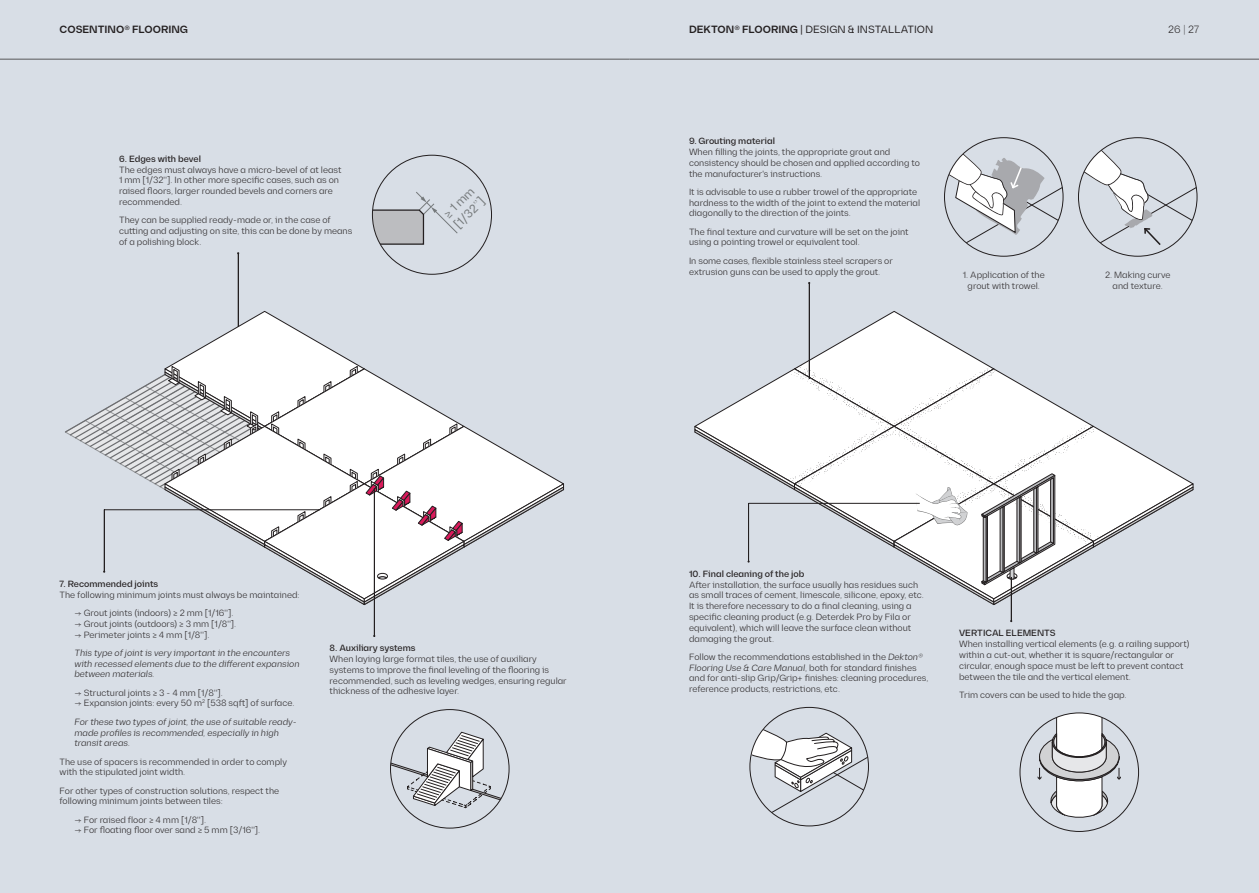
<style>
.page{position:relative;width:1259px;height:893px;background:#d8dee6}
.page>*{position:absolute;margin:0;border:0;box-sizing:border-box;transform-origin:0 0}
.t1{font:12px/14.4px "Diagramm";color:#75797b}
.t2{font:10.5px "Diagramm";color:#231f20}
.t3{font:600 10.5px "Diagramm";color:#231f20}
.t4{font:300 10.5px "Diagramm";color:#231f20}
.Texto_Tablas_y_Gráficos{font:300 9px/10.8px "Diagramm";color:#231f20}
.Texto_Tablas_y_Gráficos-2{font:italic 300 9px/10.8px "Diagramm";color:#231f20}
.Texto_Tablas_y_Gráficos-3{font:500 9px "Diagramm";color:#231f20}
.s1{font-weight:600}
.s2{font-weight:200}
.s3{font-style:italic}
</style>
<div class="page">
<hr style="left:0;top:59px;width:629px;height:1px;background:#57585a">
<hr style="left:629px;top:59px;width:630px;height:1px;background:#57585a">
<hr style="left:238px;top:253px;width:1px;height:74px;background:#231f20">
<svg style="left:372px;top:191px;width:86px;height:54px"></svg>
<svg style="left:65px;top:311px;width:499px;height:295px"></svg>
<hr style="left:374px;top:488px;width:1px;height:148px;background:#231f20">
<svg style="left:390px;top:732px;width:119px;height:76px"></svg>
<svg style="left:944px;top:149px;width:119px;height:107px"></svg>
<svg style="left:1078px;top:145px;width:119px;height:111px"></svg>
<hr style="left:809px;top:283px;width:1px;height:95px;background:#231f20">
<svg style="left:751px;top:726px;width:117px;height:100px"></svg>
<svg style="left:694px;top:311px;width:500px;height:295px"></svg>
<hr style="left:748px;top:503px;width:171px;height:1px;background:#231f20">
<svg style="left:1037px;top:713px;width:84px;height:105px"></svg>
<hr style="left:1011px;top:577px;width:1px;height:44px;background:#231f20">
<p class="t3" style="left:60px;top:23px;width:130px">COSENTINO® FLOORING</p>
<p class="t2" style="left:689px;top:24px;width:246px"><span class="s1">DEKTON® FLOORING</span> | DESIGN &amp; INSTALLATION</p>
<p class="t4" style="left:1168px;top:24px;width:33px">26 <span class="s2">|</span> 27</p>
<p class="Texto_Tablas_y_Gráficos-3" style="left:119px;top:153px;width:83px">6. Edges with bevel</p>
<p class="Texto_Tablas_y_Gráficos" style="left:119px;top:164px;width:224px">The edges must always have a micro-bevel of at least 1 mm [1/32"]. In other more specific cases, such as on raised floors, larger rounded bevels and corners are recommended.</p>
<p class="Texto_Tablas_y_Gráficos" style="left:119px;top:215px;width:235px">They can be supplied ready-made or, in the case of cutting and adjusting on site, this can be done by means of a polishing block.</p>
<p class="t1" style="left:440px;top:211px;width:40px;rotate:-45deg">≥ 1 mm [1/32”]</p>
<p class="Texto_Tablas_y_Gráficos-3" style="left:60px;top:578px;width:100px">7. Recommended joints</p>
<p class="Texto_Tablas_y_Gráficos" style="left:60px;top:589px;width:242px">The following minimum joints must always be maintained:</p>
<p class="Texto_Tablas_y_Gráficos" style="left:74px;top:607px;width:161px">→ Grout joints (indoors) ≥ 2 mm [1/16"].</p>
<p class="Texto_Tablas_y_Gráficos" style="left:74px;top:618px;width:163px">→ Grout joints (outdoors) ≥ 3 mm [1/8"].</p>
<p class="Texto_Tablas_y_Gráficos" style="left:74px;top:629px;width:136px">→ Perimeter joints ≥ 4 mm [1/8"].</p>
<p class="Texto_Tablas_y_Gráficos-2" style="left:74px;top:647px;width:227px">This type of joint is very important in the encounters with recessed elements due to the different expansion between materials.</p>
<p class="Texto_Tablas_y_Gráficos" style="left:74px;top:687px;width:150px">→ Structural joints ≥ 3 - 4 mm [1/8"].</p>
<p class="Texto_Tablas_y_Gráficos" style="left:74px;top:698px;width:222px">→ Expansion joints: every 50 m<sup>2</sup> [538 sqft] of surface.</p>
<p class="Texto_Tablas_y_Gráficos-2" style="left:74px;top:716px;width:224px">For these two types of joint, the use of suitable ready&shy;made profiles is recommended, especially in high transit areas.</p>
<p class="Texto_Tablas_y_Gráficos" style="left:60px;top:756px;width:229px">The use of spacers is recommended in order to comply with the stipulated joint width.</p>
<p class="Texto_Tablas_y_Gráficos" style="left:60px;top:785px;width:221px">For other types of construction solutions, respect the following minimum joints between tiles:</p>
<p class="Texto_Tablas_y_Gráficos" style="left:74px;top:814px;width:133px">→ For raised floor ≥ 4 mm [1/8"].</p>
<p class="Texto_Tablas_y_Gráficos" style="left:74px;top:825px;width:187px">→ For floating floor over sand ≥ 5 mm [3/16"].</p>
<p class="Texto_Tablas_y_Gráficos-3" style="left:330px;top:643px;width:87px">8. Auxiliary systems</p>
<p class="Texto_Tablas_y_Gráficos" style="left:330px;top:653px;width:239px">When laying large format tiles, the use of auxiliary systems to improve the final leveling of the flooring is recommended, such as leveling wedges, ensuring regular thickness of the adhesive layer.</p>
<p class="Texto_Tablas_y_Gráficos-3" style="left:689px;top:136px;width:87px">9. Grouting material</p>
<p class="Texto_Tablas_y_Gráficos" style="left:689px;top:146px;width:232px">When filling the joints, the appropriate grout and consistency should be chosen and applied according to the manufacturer's instructions.</p>
<p class="Texto_Tablas_y_Gráficos" style="left:689px;top:186px;width:233px">It is advisable to use a rubber trowel of the appropriate hardness to the width of the joint to extend the material diagonally to the direction of the joints.</p>
<p class="Texto_Tablas_y_Gráficos" style="left:689px;top:226px;width:221px">The final texture and curvature will be set on the joint using a pointing trowel or equivalent tool.</p>
<p class="Texto_Tablas_y_Gráficos" style="left:689px;top:255px;width:205px">In some cases, flexible stainless steel scrapers or extrusion guns can be used to apply the grout.</p>
<p class="Texto_Tablas_y_Gráficos" style="left:963px;top:270px;width:83px;text-align:center">1. Application of the grout with trowel.</p>
<p class="Texto_Tablas_y_Gráficos" style="left:1105px;top:270px;width:67px;text-align:center">2. Making curve and texture.</p>
<p class="Texto_Tablas_y_Gráficos-3" style="left:689px;top:568px;width:117px">10. Final cleaning of the job</p>
<p class="Texto_Tablas_y_Gráficos" style="left:689px;top:579px;width:236px">After installation, the surface usually has residues such as small traces of cement, limescale, silicone, epoxy, etc.<br>It is therefore necessary to do a final cleaning, using a specific cleaning product (e.g. Deterdek Pro by Fila or equivalent), which will leave the surface clean without damaging the grout.</p>
<p class="Texto_Tablas_y_Gráficos" style="left:689px;top:651px;width:241px">Follow the recommendations established in the <span class="s3">Dekton® Flooring Use &amp; Care Manual</span>, both for standard finishes and for anti-slip Grip/Grip+ finishes: cleaning procedures, reference products, restrictions, etc.</p>
<p class="Texto_Tablas_y_Gráficos-3" style="left:959px;top:628px;width:98px">VERTICAL ELEMENTS</p>
<p class="Texto_Tablas_y_Gráficos" style="left:959px;top:639px;width:232px">When installing vertical elements (e.g. a railing support) within a cut-out, whether it is square/rectangular or circular, enough space must be left to prevent contact between the tile and the vertical element.</p>
<p class="Texto_Tablas_y_Gráficos" style="left:959px;top:689px;width:169px">Trim covers can be used to hide the gap.</p>
</div>
